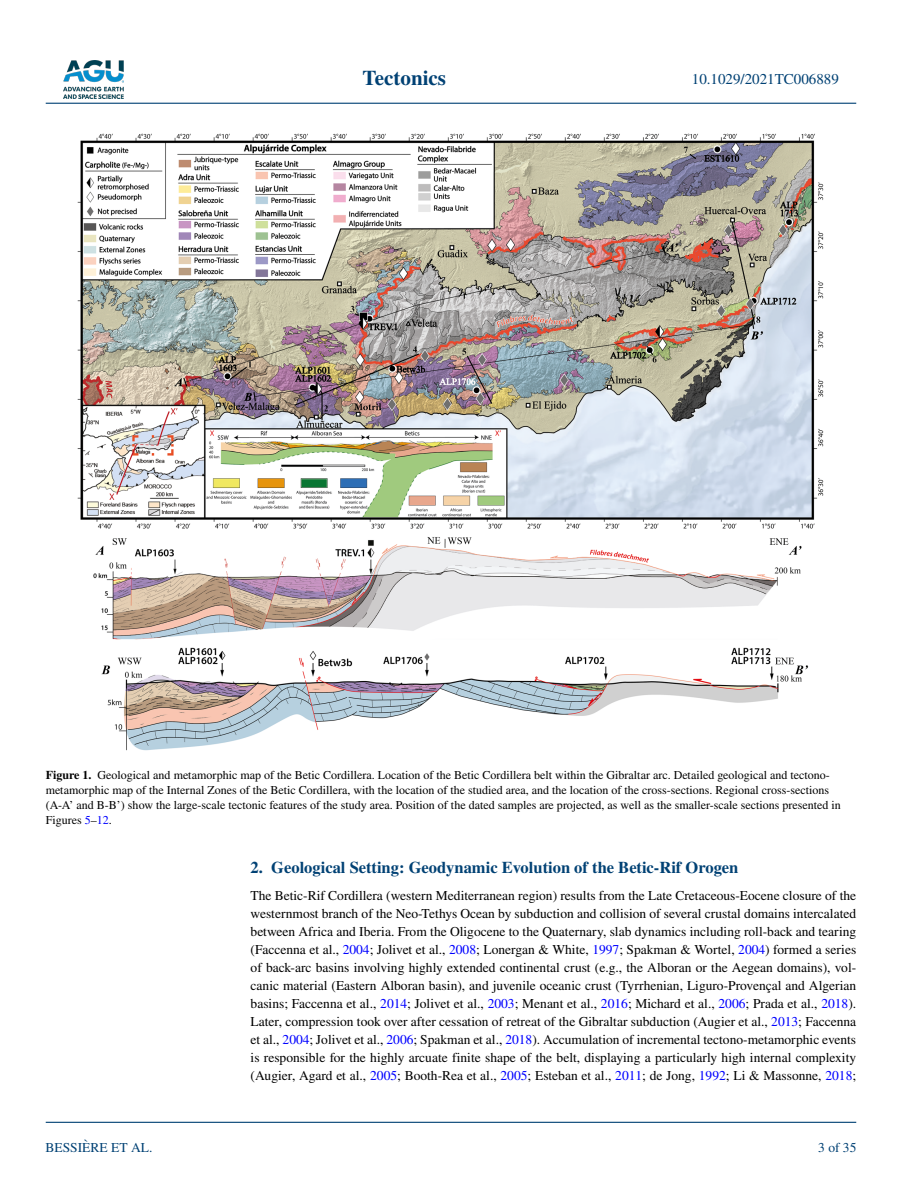
<style>
.page{position:relative;width:902px;height:1183px;background:#fff}
.page>*{position:absolute;margin:0;border:0;box-sizing:border-box;transform-origin:0 0}
.t1{font:700 21px "STIX";color:#004174}
.t2{font:700 16.5px "STIX";color:#004174}
.t3{font:15px "STIX";color:#004174}
.t4{font:13.5px/18px "STIX";color:#000;text-align:justify}
.t5{font:13.5px "STIX";color:#004174}
.t6{font:12px/15px "STIX";color:#000}
.s1{font-weight:700}
.s2{color:#00f}
</style>
<div class="page">
<img style="left:63px;top:60px;width:60px;height:39px">
<hr style="left:46px;top:103px;width:810px;height:1px;background:#004174">
<hr style="left:46px;top:1121px;width:810px;height:1px;background:#004174">
<img style="left:77px;top:134px;width:746px;height:616px">
<h1 class="t1" style="left:362px;top:66px;width:85px">Tectonics</h1>
<p class="t3" style="left:691px;top:69px;width:149px">10.1029/2021TC006889</p>
<p class="t6" style="left:46px;top:768px;width:796px"><span class="s1">Figure 1.</span> Geological and metamorphic map of the Betic Cordillera. Location of the Betic Cordillera belt within the Gibraltar arc. Detailed geological and tectono&shy;metamorphic map of the Internal Zones of the Betic Cordillera, with the location of the studied area, and the location of the cross-sections. Regional cross-sections (A-A’ and B-B’) show the large-scale tectonic features of the study area. Position of the dated samples are projected, as well as the smaller-scale sections presented in Figures <span class="s2">5</span>–<span class="s2">12</span>.</p>
<p class="t5" style="left:45px;top:1138px;width:108px">BESSIÈRE ET AL.</p>
<p class="t2" style="left:250px;top:857px;width:489px">2. Geological Setting: Geodynamic Evolution of the Betic-Rif Orogen</p>
<p class="t4" style="left:250px;top:886px;width:607px">The Betic-Rif Cordillera (western Mediterranean region) results from the Late Cretaceous-Eocene closure of the westernmost branch of the Neo-Tethys Ocean by subduction and collision of several crustal domains intercalated between Africa and Iberia. From the Oligocene to the Quaternary, slab dynamics including roll-back and tearing (Faccenna et al., <span class="s2">2004</span>; Jolivet et al., <span class="s2">2008</span>; Lonergan &amp; White, <span class="s2">1997</span>; Spakman &amp; Wortel, <span class="s2">2004</span>) formed a series of back-arc basins involving highly extended continental crust (e.g., the Alboran or the Aegean domains), vol&shy;canic material (Eastern Alboran basin), and juvenile oceanic crust (Tyrrhenian, Liguro-Provençal and Algerian basins; Faccenna et al., <span class="s2">2014</span>; Jolivet et al., <span class="s2">2003</span>; Menant et al., <span class="s2">2016</span>; Michard et al., <span class="s2">2006</span>; Prada et al., <span class="s2">2018</span>).<br>Later, compression took over after cessation of retreat of the Gibraltar subduction (Augier et al., <span class="s2">2013</span>; Faccenna et al., <span class="s2">2004</span>; Jolivet et al., <span class="s2">2006</span>; Spakman et al., <span class="s2">2018</span>). Accumulation of incremental tectono-metamorphic events is responsible for the highly arcuate finite shape of the belt, displaying a particularly high internal complexity (Augier, Agard et al., <span class="s2">2005</span>; Booth-Rea et al., <span class="s2">2005</span>; Esteban et al., <span class="s2">2011</span>; de Jong, <span class="s2">1992</span>; Li &amp; Massonne, <span class="s2">2018</span>;</p>
<p class="t5" style="left:818px;top:1138px;width:40px">3 of 35</p>
</div>
